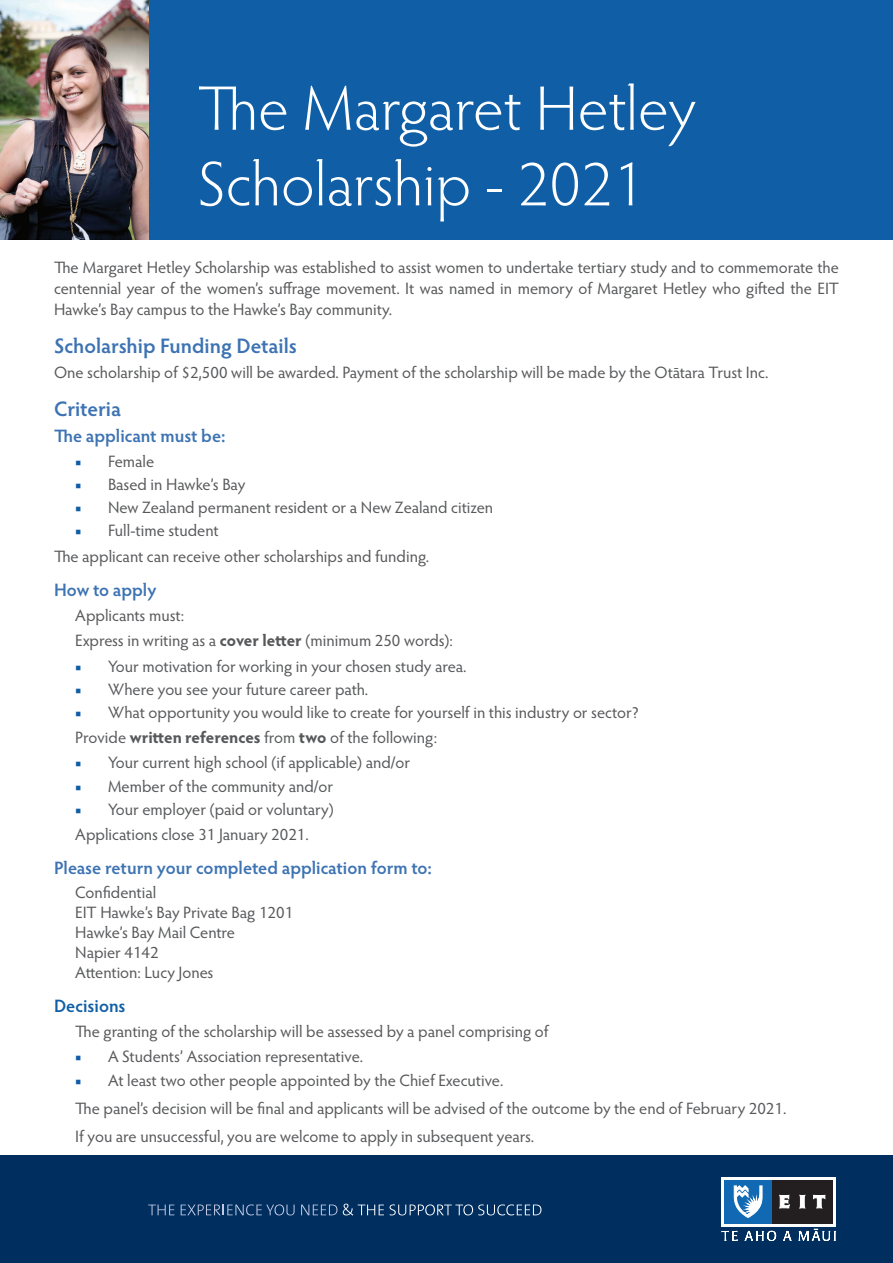
<style>
.page{position:relative;width:893px;height:1263px;background:#fff}
.page>*{position:absolute;margin:0;border:0;box-sizing:border-box;transform-origin:0 0}
.t1{font:300 63px/75.6px "Hypatia Sans Pro";color:#fff}
.t2{font:600 21px "Hypatia Sans Pro";color:#3d73b3}
.t3{font:600 18px "Hypatia Sans Pro";color:#3d73b3}
.t4{font:600 18px "Hypatia Sans Pro";color:#105fa6}
.t5{font:16.5px/19.8px "Hypatia Sans Pro";color:#57585a;text-align:justify}
.s1{font-weight:700;color:#105fa6}
.s2{font-weight:700}
</style>
<div class="page">
<div style="left:148px;top:0;width:745px;height:239px;background:#105fa6"></div>
<div style="left:0;top:1156px;width:893px;height:107px;background:#002f5f"></div>
<img style="left:0;top:0;width:149px;height:239px">
<svg style="left:148px;top:1204px;width:26px;height:11px"></svg>
<svg style="left:181px;top:1204px;width:114px;height:11px"></svg>
<svg style="left:301px;top:1204px;width:36px;height:11px"></svg>
<svg style="left:343px;top:1203px;width:41px;height:12px"></svg>
<svg style="left:390px;top:1204px;width:151px;height:11px"></svg>
<svg style="left:721px;top:1177px;width:115px;height:49px"></svg>
<div style="left:772px;top:1180px;width:61px;height:43px;background:#231f20"></div>
<div style="left:724px;top:1180px;width:48px;height:43px;background:#1168b3"></div>
<svg style="left:779px;top:1194px;width:47px;height:15px"></svg>
<svg style="left:733px;top:1185px;width:30px;height:33px"></svg>
<svg style="left:722px;top:1229px;width:114px;height:12px"></svg>
<p class="t1" style="left:198px;top:69px;width:500px">The Margaret Hetley<br>Scholarship - 2021</p>
<p class="t5" style="left:54px;top:256px;width:787px;line-height:21px">The Margaret Hetley Scholarship was established to assist women to undertake tertiary study and to commemorate the centennial year of the women’s suffrage movement. It was named in memory of Margaret Hetley who gifted the EIT Hawke’s Bay campus to the Hawke’s Bay community.</p>
<p class="t2" style="left:54px;top:331px;width:244px">Scholarship Funding Details</p>
<p class="t5" style="left:54px;top:362px;width:716px">One scholarship of $2,500 will be awarded. Payment of the scholarship will be made by the Otātara Trust Inc.</p>
<p class="t2" style="left:54px;top:394px;width:69px">Criteria</p>
<p class="t3" style="left:54px;top:423px;width:173px">The applicant must be:</p>
<p class="t5" style="left:75px;top:451px;width:81px"><span class="s1">■</span> Female</p>
<p class="t5" style="left:75px;top:474px;width:172px"><span class="s1">■</span> Based in Hawke’s Bay</p>
<p class="t5" style="left:75px;top:497px;width:419px"><span class="s1">■</span> New Zealand permanent resident or a New Zealand citizen</p>
<p class="t5" style="left:75px;top:520px;width:145px"><span class="s1">■</span> Full-time student</p>
<p class="t5" style="left:54px;top:545px;width:377px">The applicant can receive other scholarships and funding.</p>
<p class="t3" style="left:54px;top:577px;width:104px">How to apply</p>
<p class="t5" style="left:75px;top:605px;width:110px">Applicants must:</p>
<p class="t5" style="left:75px;top:630px;width:379px">Express in writing as a <span class="s2">cover letter</span> (minimum 250 words):</p>
<p class="t5" style="left:75px;top:656px;width:393px"><span class="s1">■</span> Your motivation for working in your chosen study area.</p>
<p class="t5" style="left:75px;top:679px;width:295px"><span class="s1">■</span> Where you see your future career path.</p>
<p class="t5" style="left:75px;top:702px;width:565px"><span class="s1">■</span> What opportunity you would like to create for yourself in this industry or sector?</p>
<p class="t5" style="left:75px;top:727px;width:363px">Provide <span class="s2">written references</span> from <span class="s2">two</span> of the following:</p>
<p class="t5" style="left:75px;top:752px;width:336px"><span class="s1">■</span> Your current high school (if applicable) and/or</p>
<p class="t5" style="left:75px;top:775px;width:259px"><span class="s1">■</span> Member of the community and/or</p>
<p class="t5" style="left:75px;top:799px;width:260px"><span class="s1">■</span> Your employer (paid or voluntary)</p>
<p class="t5" style="left:75px;top:824px;width:235px">Applications close 31 January 2021.</p>
<p class="t3" style="left:54px;top:856px;width:379px">Please return your completed application form to:</p>
<p class="t5" style="left:75px;top:882px;width:219px;text-align:left">Confidential<br>EIT Hawke’s Bay Private Bag 1201<br>Hawke’s Bay Mail Centre<br>Napier 4142<br>Attention: Lucy Jones</p>
<p class="t4" style="left:54px;top:993px;width:73px">Decisions</p>
<p class="t5" style="left:75px;top:1021px;width:475px">The granting of the scholarship will be assessed by a panel comprising of</p>
<p class="t5" style="left:75px;top:1046px;width:289px"><span class="s1">■</span> A Students’ Association representative.</p>
<p class="t5" style="left:75px;top:1069px;width:430px"><span class="s1">■</span> At least two other people appointed by the Chief Executive.</p>
<p class="t5" style="left:75px;top:1098px;width:713px">The panel’s decision will be final and applicants will be advised of the outcome by the end of February 2021.</p>
<p class="t5" style="left:75px;top:1126px;width:460px">If you are unsuccessful, you are welcome to apply in subsequent years.</p>
</div>
